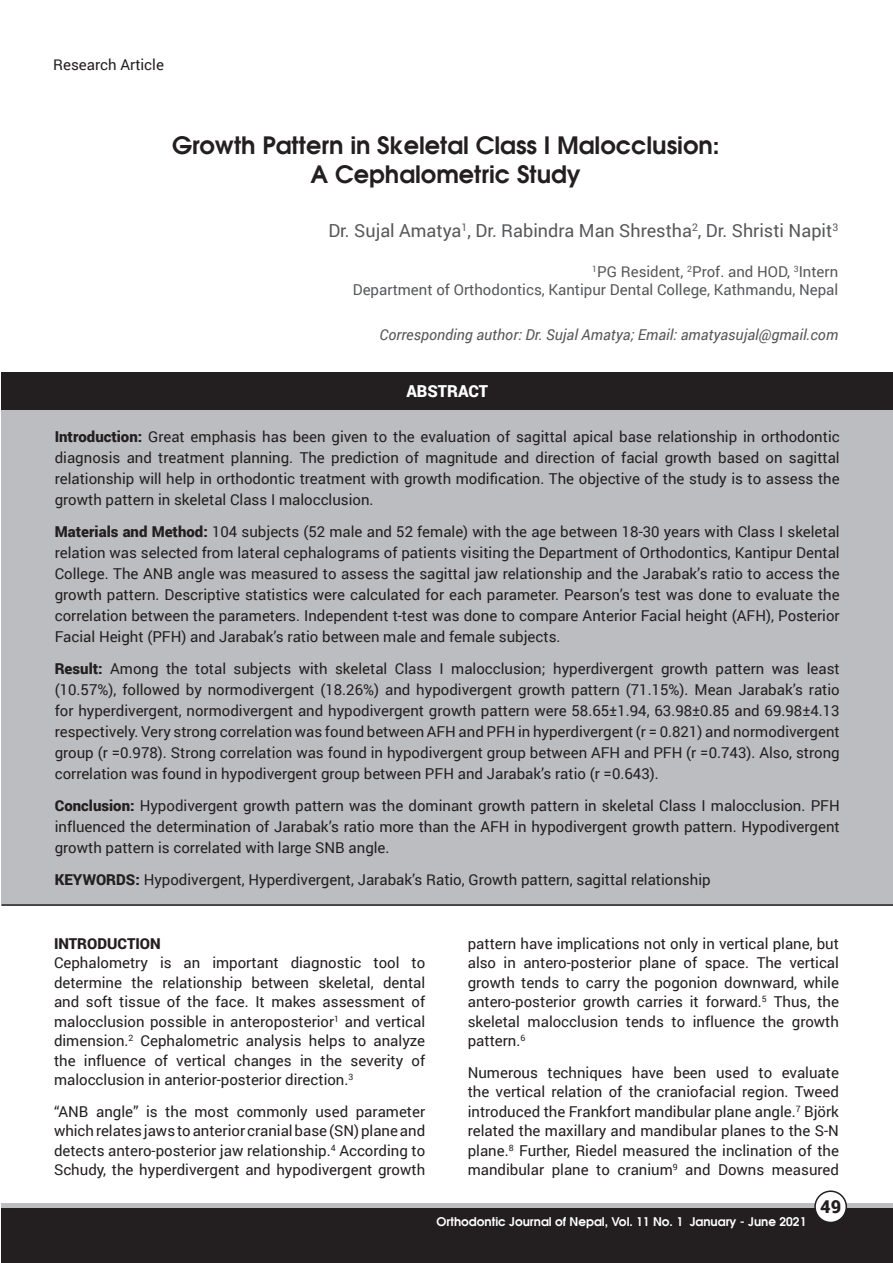
<style>
.page{position:relative;width:893px;height:1263px;background:#fff}
.page>*{position:absolute;margin:0;border:0;box-sizing:border-box;transform-origin:0 0}
.t1{font:24px "Avalon";color:#231f20}
.t2{font:18px "Roboto";color:#57585a}
.t3{font:900 18px "Roboto";color:#231f20}
.t4{font:900 16.5px "Roboto";color:#fff}
.t5{font:15px/19.5px "Roboto";color:#231f20;text-align:justify}
.t6{font:15px "Roboto";color:#57585a}
.t7{font:italic 15px "Roboto";color:#57585a}
.t8{font:900 15px "Roboto";color:#231f20}
.t9{font:12px "Avalon";color:#fff}
.s1{font-weight:900}
</style>
<div class="page">
<div style="left:2px;top:1203px;width:891px;height:22px;background:linear-gradient(to right,#bcbdc0,#bcbdc0)"></div>
<div style="left:2px;top:1209px;width:891px;height:54px;background:#231f20"></div>
<div style="left:815px;top:1191px;width:31px;height:31px;background:#fff;border-radius:50%"></div>
<div style="left:814px;top:1190px;width:33px;height:33px;border:2px solid #231f20;border-radius:50%"></div>
<div style="left:2px;top:389px;width:891px;height:517px;background:#bcbdc0"></div>
<div style="left:2px;top:372px;width:891px;height:38px;background:#231f20"></div>
<hr style="left:2px;top:904px;width:891px;height:2px;background:#231f20">
<p class="t5" style="left:53px;top:54px;width:112px">Research Article</p>
<p class="t1" style="left:172px;top:129px;width:549px">Growth Pattern in Skeletal Class I Malocclusion:</p>
<p class="t1" style="left:311px;top:158px;width:272px">A Cephalometric Study</p>
<p class="t2" style="left:328px;top:218px;width:511px">Dr. Sujal Amatya<sup>1</sup>, Dr. Rabindra Man Shrestha<sup>2</sup>, Dr. Shristi Napit<sup>3</sup></p>
<p class="t6" style="left:592px;top:261px;width:247px"><sup>1</sup>PG Resident, <sup>2</sup>Prof. and HOD, <sup>3</sup>Intern</p>
<p class="t6" style="left:353px;top:279px;width:487px">Department of Orthodontics, Kantipur Dental College, Kathmandu, Nepal</p>
<p class="t7" style="left:380px;top:324px;width:460px">Corresponding author: Dr. Sujal Amatya; Email: amatyasujal@gmail.com</p>
<p class="t4" style="left:406px;top:379px;width:83px">ABSTRACT</p>
<p class="t5" style="left:55px;top:426px;width:786px;line-height:21px"><span class="s1">Introduction:</span> Great emphasis has been given to the evaluation of sagittal apical base relationship in orthodontic diagnosis and treatment planning. The prediction of magnitude and direction of facial growth based on sagittal relationship will help in orthodontic treatment with growth modification. The objective of the study is to assess the growth pattern in skeletal Class I malocclusion.</p>
<p class="t5" style="left:55px;top:521px;width:786px;line-height:21px"><span class="s1">Materials and Method:</span> 104 subjects (52 male and 52 female) with the age between 18-30 years with Class I skeletal relation was selected from lateral cephalograms of patients visiting the Department of Orthodontics, Kantipur Dental College. The ANB angle was measured to assess the sagittal jaw relationship and the Jarabak’s ratio to access the growth pattern. Descriptive statistics were calculated for each parameter. Pearson’s test was done to evaluate the correlation between the parameters. Independent t-test was done to compare Anterior Facial height (AFH), Posterior Facial Height (PFH) and Jarabak’s ratio between male and female subjects.</p>
<p class="t5" style="left:55px;top:657px;width:786px;line-height:21px"><span class="s1">Result:</span> Among the total subjects with skeletal Class I malocclusion; hyperdivergent growth pattern was least (10.57%), followed by normodivergent (18.26%) and hypodivergent growth pattern (71.15%). Mean Jarabak’s ratio for hyperdivergent, normodivergent and hypodivergent growth pattern were 58.65±1.94, 63.98±0.85 and 69.98±4.13 respectively. Very strong correlation was found between AFH and PFH in hyperdivergent (r = 0.821) and normodivergent group (r =0.978). Strong correlation was found in hypodivergent group between AFH and PFH (r =0.743). Also, strong correlation was found in hypodivergent group between PFH and Jarabak’s ratio (r =0.643).</p>
<p class="t5" style="left:55px;top:794px;width:786px;line-height:21px"><span class="s1">Conclusion:</span> Hypodivergent growth pattern was the dominant growth pattern in skeletal Class I malocclusion. PFH influenced the determination of Jarabak’s ratio more than the AFH in hypodivergent growth pattern. Hypodivergent growth pattern is correlated with large SNB angle.</p>
<p class="t5" style="left:55px;top:869px;width:657px"><span class="s1">KEYWORDS:</span> Hypodivergent, Hyperdivergent, Jarabak’s Ratio, Growth pattern, sagittal relationship</p>
<p class="t8" style="left:54px;top:933px;width:108px">INTRODUCTION</p>
<p class="t5" style="left:54px;top:953px;width:373px">Cephalometry is an important diagnostic tool to determine the relationship between skeletal, dental and soft tissue of the face. It makes assessment of malocclusion possible in anteroposterior<sup>1</sup> and vertical dimension.<sup>2</sup> Cephalometric analysis helps to analyze the influence of vertical changes in the severity of malocclusion in anterior-posterior direction.<sup>3</sup></p>
<p class="t5" style="left:54px;top:1101px;width:373px">“ANB angle” is the most commonly used parameter which relates jaws to anterior cranial base (SN) plane and detects antero-posterior jaw relationship.<sup>4</sup> According to Schudy, the hyperdivergent and hypodivergent growth</p>
<p class="t5" style="left:468px;top:933px;width:373px">pattern have implications not only in vertical plane, but also in antero-posterior plane of space. The vertical growth tends to carry the pogonion downward, while antero-posterior growth carries it forward.<sup>5</sup> Thus, the skeletal malocclusion tends to influence the growth pattern.<sup>6</sup></p>
<p class="t5" style="left:468px;top:1062px;width:373px">Numerous techniques have been used to evaluate the vertical relation of the craniofacial region. Tweed introduced the Frankfort mandibular plane angle.<sup>7</sup> Björk related the maxillary and mandibular planes to the S-N plane.<sup>8</sup> Further, Riedel measured the inclination of the mandibular plane to cranium<sup>9</sup> and Downs measured</p>
<p class="t9" style="left:436px;top:1213px;width:371px">Orthodontic Journal of Nepal, Vol. 11 No. 1 January - June 2021</p>
<p class="t3" style="left:820px;top:1194px;width:22px">49</p>
</div>
